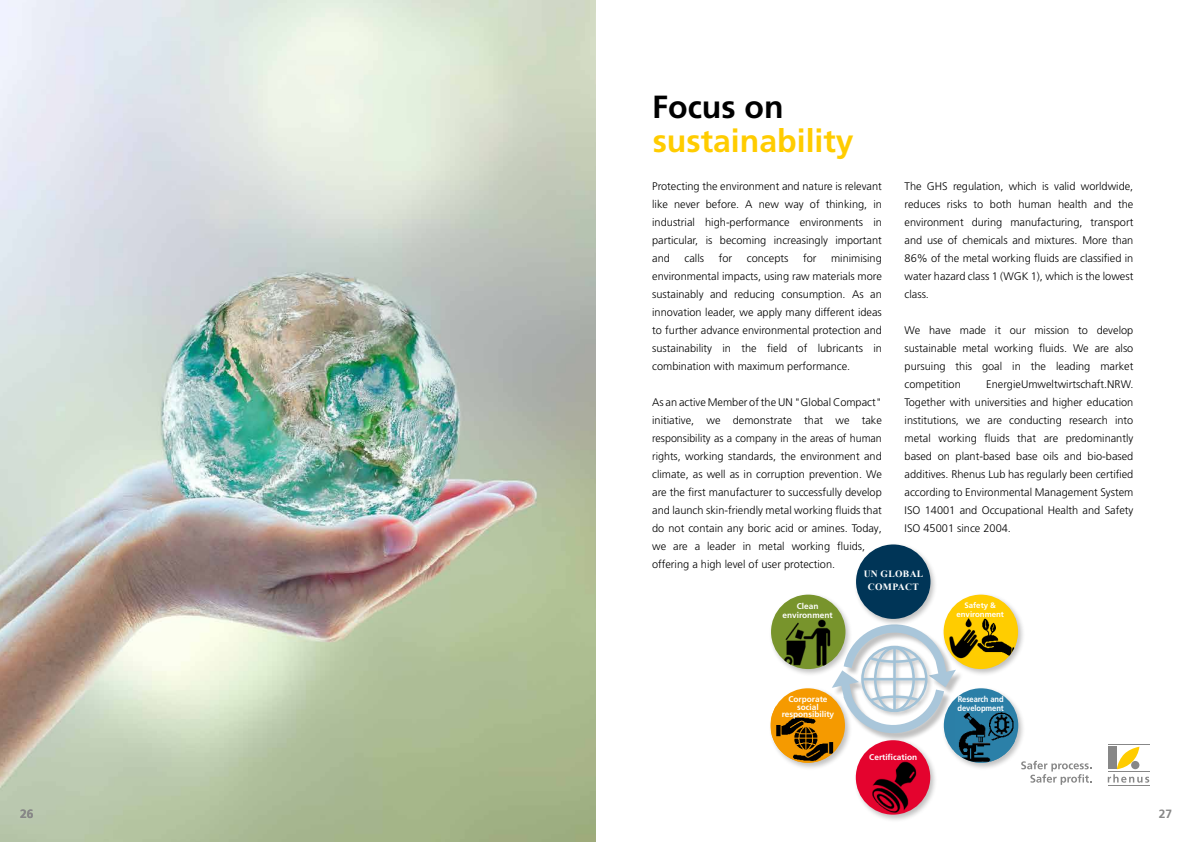
<style>
.page{position:relative;width:1191px;height:842px;background:#fff}
.page>*{position:absolute;margin:0;border:0;box-sizing:border-box;transform-origin:0 0}
.t1{font:700 32px "Frutiger LT Pro";color:#fc0}
.t2{font:700 32px "Frutiger LT Pro";color:#000}
.t3{font:700 12px "Frutiger LT Pro";color:#878787}
.t4{font:300 11px/18px "Frutiger LT Pro";color:#000;text-align:justify}
.t5{font:700 9.6px/13px "Times New Roman";letter-spacing:.035em;color:#fff;text-align:center}
.t6{font:700 8.3px/7.6px "Frutiger LT Pro";color:#fff;text-align:center}
.t7{font:700 8.3px/9px "Frutiger LT Pro";color:#fff;scale:.91 1}
.t8{font:700 7.9px/8.5px "Frutiger LT Pro";color:#fff;text-align:center}
</style>
<div class="page">
<svg style="left:833px;top:627px;width:123px;height:111px"></svg>
<div style="left:853px;top:542px;width:85px;height:85px;background:#000;opacity:.25"></div>
<div style="left:856px;top:544px;width:74px;height:75px;background:#003557;border-radius:50%"></div>
<div style="left:768px;top:592px;width:85px;height:85px;background:#000;opacity:.25"></div>
<div style="left:771px;top:595px;width:74px;height:74px;background:#78942c;border-radius:50%"></div>
<img style="left:784px;top:619px;width:48px;height:48px">
<div style="left:768px;top:686px;width:84px;height:84px;background:#000;opacity:.25"></div>
<div style="left:770px;top:688px;width:75px;height:75px;background:#f59a00;border-radius:50%"></div>
<img style="left:771px;top:706px;width:65px;height:57px">
<div style="left:853px;top:738px;width:85px;height:84px;background:#000;opacity:.25"></div>
<div style="left:855px;top:740px;width:75px;height:75px;background:#e4032e;border-radius:50%"></div>
<div style="left:941px;top:592px;width:84px;height:85px;background:#000;opacity:.25"></div>
<div style="left:943px;top:595px;width:75px;height:74px;background:#fc0;border-radius:50%"></div>
<img style="left:985px;top:618px;width:30px;height:38px">
<div style="left:941px;top:686px;width:85px;height:84px;background:#000;opacity:.25"></div>
<div style="left:943px;top:688px;width:75px;height:75px;background:#2b7fa7;border-radius:50%"></div>
<img style="left:954px;top:712px;width:61px;height:50px">
<img style="left:869px;top:762px;width:51px;height:51px">
<img style="left:945px;top:614px;width:40px;height:46px">
<img style="left:0;top:0;width:595px;height:842px">
<svg style="left:1107px;top:747px;width:42px;height:36px"></svg>
<div style="left:1107px;top:747px;width:9px;height:22px;background:#878787"></div>
<div style="left:1131px;top:761px;width:8px;height:8px;background:#878787;border-radius:50%"></div>
<hr style="left:1107px;top:744px;width:42px;height:1px;background:#878787">
<hr style="left:1107px;top:771px;width:42px;height:1px;background:#878787">
<hr style="left:1107px;top:785px;width:42px;height:1px;background:#878787">
<svg style="left:1021px;top:761px;width:70px;height:24px"></svg>
<h1 class="t2" style="left:652px;top:88px;width:133px">Focus on</h1>
<h1 class="t1" style="left:652px;top:122px;width:202px">sustainability</h1>
<p class="t4" style="left:652px;top:177px;width:231px">Protecting the environment and nature is relevant like never before. A new way of thinking, in industrial high-performance environments in particular, is becoming increasingly important and</p>
<p class="t4" style="left:904px;top:177px;width:230px">The GHS regulation, which is valid worldwide, reduces risks to both human health and the environment during manufacturing, transport and use of chemicals and mixtures. More than 86% of the metal working fluids are classified in water hazard class 1 (WGK 1), which is the lowest class.</p>
<p class="t4" style="left:904px;top:321px;width:230px">We have made it our mission to develop sustainable metal working fluids. We are also pursuing this goal in the leading market competition</p>
<p class="t4" style="left:684px;top:249px;width:21px">calls</p>
<p class="t4" style="left:719px;top:249px;width:15px">for</p>
<p class="t4" style="left:747px;top:249px;width:43px">concepts</p>
<p class="t4" style="left:803px;top:249px;width:15px">for</p>
<p class="t4" style="left:652px;top:249px;width:231px;text-indent:179px">minimising environmental impacts, using raw materials more sustainably and reducing consumption. As an innovation leader, we apply many different ideas to further advance environmental protection and sustainability in the field of lubricants in combination with maximum performance.</p>
<p class="t4" style="left:652px;top:393px;width:231px;text-align:left">As an active Member of the UN "Global Compact" initiative, we demonstrate that we take responsibility as a company in the areas of human rights, working standards, the environment and climate, as well as in corruption prevention. We are the first manufacturer to successfully develop and launch skin-friendly metal working fluids that do not contain any boric acid or amines. Today, we are a leader in metal working fluids, offering a high level of user protection.</p>
<p class="t4" style="left:904px;top:375px;width:230px;text-indent:82px">EnergieUmweltwirtschaft.NRW.<br>Together with universities and higher education institutions, we are conducting research into metal working fluids that are predominantly based on plant-based base oils and bio-based additives. Rhenus Lub has regularly been certified according to Environmental Management System ISO 14001 and Occupational Health and Safety ISO 45001 since 2004.</p>
<p class="t5" style="left:863px;top:567px;width:61px">UN GLOBAL<br>COMPACT</p>
<p class="t8" style="left:956px;top:601px;width:49px">Safety &amp; environment</p>
<p class="t6" style="left:782px;top:601px;width:52px;line-height:9px">Clean environment</p>
<p class="t6" style="left:781px;top:695px;width:54px">Corporate social responsibility</p>
<p class="t6" style="left:869px;top:753px;width:49px">Certification</p>
<p class="t7" style="left:957px;top:695px;width:52px">Research and development</p>
<p class="t3" style="left:20px;top:807px;width:15px">26</p>
<p class="t3" style="left:1158px;top:807px;width:15px">27</p>
</div>
